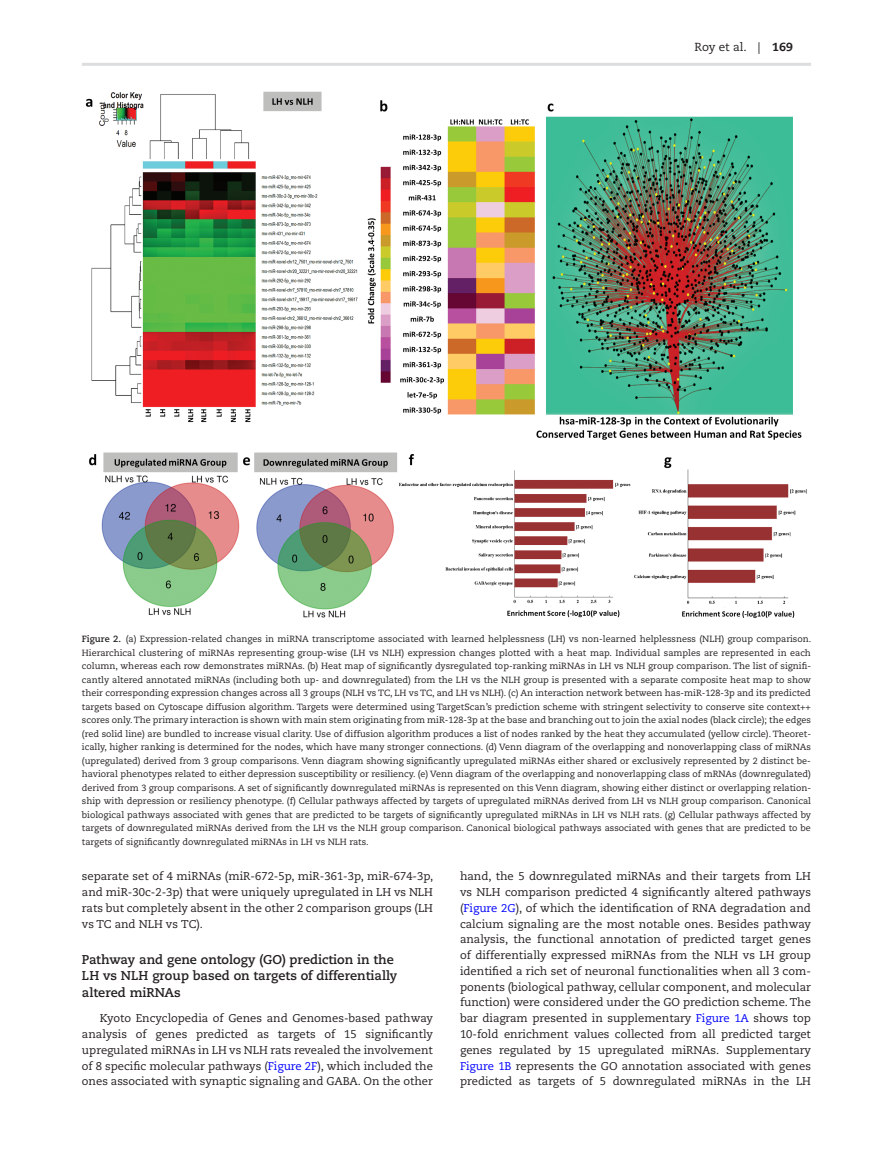
<style>
.page{position:relative;width:893px;height:1174px;background:#fff}
.page>*{position:absolute;margin:0;border:0;box-sizing:border-box;transform-origin:0 0}
.t1{font:700 12.75px/16.5px "Caecilia LT Std";color:#231f20}
.t2{font:11.7px "Caecilia LT Std";color:#231f20}
.t3{font:11.25px/15.8px "Caecilia LT Std";color:#231f20;text-align:justify}
.t4{font:9px/13.5px "Caecilia LT Std";color:#231f20;text-align:justify}
.s1{font-weight:800}
.s2{font-weight:700}
.s3{color:#00f}
</style>
<div class="page">
<hr style="left:82px;top:63px;width:729px;height:3px;background:#dcdddf">
<img style="left:86px;top:91px;width:721px;height:527px">
<p class="t2" style="left:694px;top:40px;width:100px">Roy et al. | <span class="s1">169</span></p>
<p class="t4" style="left:82px;top:632px;width:731px"><span class="s2">Figure 2.</span> (a) Expression-related changes in miRNA transcriptome associated with learned helplessness (LH) vs non-learned helplessness (NLH) group comparison.<br>Hierarchical clustering of miRNAs representing group-wise (LH vs NLH) expression changes plotted with a heat map. Individual samples are represented in each column, whereas each row demonstrates miRNAs. (b) Heat map of significantly dysregulated top-ranking miRNAs in LH vs NLH group comparison. The list of signifi&shy;cantly altered annotated miRNAs (including both up- and downregulated) from the LH vs the NLH group is presented with a separate composite heat map to show their corresponding expression changes across all 3 groups (NLH vs TC, LH vs TC, and LH vs NLH). (c) An interaction network between has-miR-128-3p and its predicted targets based on Cytoscape diffusion algorithm. Targets were determined using TargetScan’s prediction scheme with stringent selectivity to conserve site context++ scores only. The primary interaction is shown with main stem originating from miR-128-3p at the base and branching out to join the axial nodes (black circle); the edges (red solid line) are bundled to increase visual clarity. Use of diffusion algorithm produces a list of nodes ranked by the heat they accumulated (yellow circle). Theoret&shy;ically, higher ranking is determined for the nodes, which have many stronger connections. (d) Venn diagram of the overlapping and nonoverlapping class of miRNAs (upregulated) derived from 3 group comparisons. Venn diagram showing significantly upregulated miRNAs either shared or exclusively represented by 2 distinct be&shy;havioral phenotypes related to either depression susceptibility or resiliency. (e) Venn diagram of the overlapping and nonoverlapping class of mRNAs (downregulated) derived from 3 group comparisons. A set of significantly downregulated miRNAs is represented on this Venn diagram, showing either distinct or overlapping relation&shy;ship with depression or resiliency phenotype. (f) Cellular pathways affected by targets of upregulated miRNAs derived from LH vs NLH group comparison. Canonical biological pathways associated with genes that are predicted to be targets of significantly upregulated miRNAs in LH vs NLH rats. (g) Cellular pathways affected by targets of downregulated miRNAs derived from the LH vs the NLH group comparison. Canonical biological pathways associated with genes that are predicted to be targets of significantly downregulated miRNAs in LH vs NLH rats.</p>
<p class="t3" style="left:82px;top:869px;width:353px">separate set of 4 miRNAs (miR-672-5p, miR-361-3p, miR-674-3p, and miR-30c-2-3p) that were uniquely upregulated in LH vs NLH rats but completely absent in the other 2 comparison groups (LH vs TC and NLH vs TC).</p>
<h1 class="t1" style="left:82px;top:951px;width:317px">Pathway and gene ontology (GO) prediction in the<br>LH vs NLH group based on targets of differentially altered miRNAs</h1>
<p class="t3" style="left:82px;top:1010px;width:353px;text-indent:18px">Kyoto Encyclopedia of Genes and Genomes-based pathway analysis of genes predicted as targets of 15 significantly upregulated miRNAs in LH vs NLH rats revealed the involvement of 8 specific molecular pathways (<span class="s3">Figure 2F</span>), which included the ones associated with synaptic signaling and GABA. On the other</p>
<p class="t3" style="left:460px;top:869px;width:353px">hand, the 5 downregulated miRNAs and their targets from LH vs NLH comparison predicted 4 significantly altered pathways (<span class="s3">Figure 2G</span>), of which the identification of RNA degradation and calcium signaling are the most notable ones. Besides pathway analysis, the functional annotation of predicted target genes of differentially expressed miRNAs from the NLH vs LH group identified a rich set of neuronal functionalities when all 3 com&shy;ponents (biological pathway, cellular component, and molecular function) were considered under the GO prediction scheme. The bar diagram presented in supplementary <span class="s3">Figure 1A</span> shows top 10-fold enrichment values collected from all predicted target genes regulated by 15 upregulated miRNAs. Supplementary <span class="s3">Figure 1B</span> represents the GO annotation associated with genes predicted as targets of 5 downregulated miRNAs in the LH</p>
</div>
